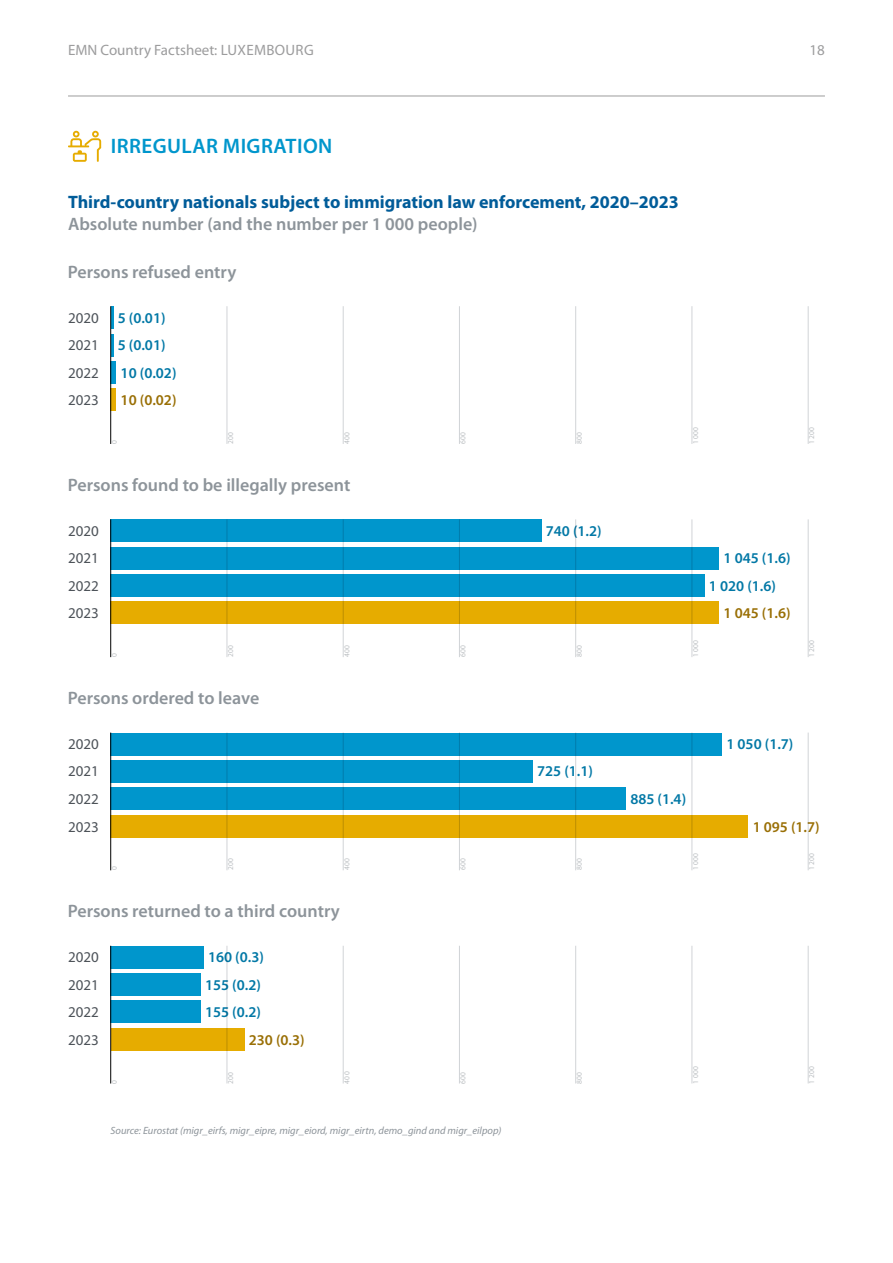
<style>
.page{position:relative;width:893px;height:1263px;background:#fff}
.page>*{position:absolute;margin:0;border:0;box-sizing:border-box;transform-origin:0 0}
.H2{font:600 21px "Myriad Pro";letter-spacing:.02em;color:#0096cc}
.GR_subheader{font:600 18px "Myriad Pro";color:#8d949a}
.GR_header{font:700 18px "Myriad Pro";color:#005c99}
.GR_subheader_P{font:600 18px "Myriad Pro";color:#8d949a}
.GR_values{font:600 15px "Myriad Pro";color:#0278a6}
.GR_axis{font:15px "Myriad Pro";color:#4d5359}
.GR_values-2{font:600 15px "Myriad Pro";color:#996f05}
.t1{font:15px "Myriad Pro";color:#9c9c9d}
.GR_source{font:italic 10.5px "Myriad Pro";color:#8d949a}
.t2{font:7.5px "Myriad Pro";letter-spacing:.025em;color:#bbbfc2}
</style>
<div class="page">
<hr style="left:68px;top:96px;width:757px;height:1px;background:#9c9c9d">
<svg style="left:68px;top:131px;width:33px;height:31px"></svg>
<hr style="left:111px;top:306px;width:2px;height:23px;background:#0096cc">
<hr style="left:111px;top:334px;width:2px;height:22px;background:#0096cc">
<div style="left:111px;top:361px;width:5px;height:23px;background:#0096cc"></div>
<div style="left:111px;top:388px;width:5px;height:23px;background:#e6ac00"></div>
<div style="left:111px;top:519px;width:431px;height:23px;background:#0096cc"></div>
<div style="left:111px;top:547px;width:608px;height:23px;background:#0096cc"></div>
<div style="left:111px;top:574px;width:594px;height:23px;background:#0096cc"></div>
<div style="left:111px;top:601px;width:608px;height:23px;background:#e6ac00"></div>
<div style="left:111px;top:732px;width:611px;height:23px;background:#0096cc"></div>
<div style="left:111px;top:760px;width:422px;height:23px;background:#0096cc"></div>
<div style="left:111px;top:787px;width:515px;height:23px;background:#0096cc"></div>
<div style="left:111px;top:815px;width:637px;height:23px;background:#e6ac00"></div>
<div style="left:111px;top:946px;width:93px;height:23px;background:#0096cc"></div>
<div style="left:111px;top:973px;width:90px;height:23px;background:#0096cc"></div>
<div style="left:111px;top:1000px;width:90px;height:23px;background:#0096cc"></div>
<div style="left:111px;top:1028px;width:134px;height:23px;background:#e6ac00"></div>
<hr style="left:110px;top:732px;width:1px;height:138px;background:#000">
<hr style="left:227px;top:732px;width:1px;height:138px;background:#d1d4d7">
<hr style="left:343px;top:732px;width:1px;height:138px;background:#d1d4d7">
<hr style="left:459px;top:732px;width:1px;height:138px;background:#d1d4d7">
<hr style="left:575px;top:732px;width:1px;height:138px;background:#d1d4d7">
<hr style="left:692px;top:732px;width:1px;height:138px;background:#d1d4d7">
<hr style="left:808px;top:732px;width:1px;height:138px;background:#d1d4d7">
<hr style="left:110px;top:946px;width:1px;height:137px;background:#000">
<hr style="left:227px;top:946px;width:1px;height:137px;background:#d1d4d7">
<hr style="left:343px;top:946px;width:1px;height:137px;background:#d1d4d7">
<hr style="left:459px;top:946px;width:1px;height:137px;background:#d1d4d7">
<hr style="left:575px;top:946px;width:1px;height:137px;background:#d1d4d7">
<hr style="left:692px;top:946px;width:1px;height:137px;background:#d1d4d7">
<hr style="left:808px;top:946px;width:1px;height:137px;background:#d1d4d7">
<hr style="left:110px;top:519px;width:1px;height:138px;background:#000">
<hr style="left:227px;top:519px;width:1px;height:138px;background:#d1d4d7">
<hr style="left:343px;top:519px;width:1px;height:138px;background:#d1d4d7">
<hr style="left:459px;top:519px;width:1px;height:138px;background:#d1d4d7">
<hr style="left:575px;top:519px;width:1px;height:138px;background:#d1d4d7">
<hr style="left:692px;top:519px;width:1px;height:138px;background:#d1d4d7">
<hr style="left:808px;top:519px;width:1px;height:138px;background:#d1d4d7">
<hr style="left:110px;top:306px;width:1px;height:138px;background:#000">
<hr style="left:227px;top:306px;width:1px;height:138px;background:#d1d4d7">
<hr style="left:343px;top:306px;width:1px;height:138px;background:#d1d4d7">
<hr style="left:459px;top:306px;width:1px;height:138px;background:#d1d4d7">
<hr style="left:575px;top:306px;width:1px;height:138px;background:#d1d4d7">
<hr style="left:692px;top:306px;width:1px;height:138px;background:#d1d4d7">
<hr style="left:808px;top:306px;width:1px;height:138px;background:#d1d4d7">
<p class="t1" style="left:68px;top:40px;width:247px">EMN Country Factsheet: LUXEMBOURG</p>
<p class="t1" style="left:809px;top:40px;width:17px">18</p>
<h2 class="H2" style="left:111px;top:132px;width:223px">IRREGULAR MIGRATION</h2>
<h3 class="GR_header" style="left:68px;top:190px;width:612px">Third-country nationals subject to immigration law enforcement, 2020–2023</h3>
<p class="GR_subheader_P" style="left:68px;top:212px;width:411px">Absolute number (and the number per 1 000 people)</p>
<h4 class="GR_subheader" style="left:68px;top:260px;width:170px">Persons refused entry</h4>
<p class="GR_axis" style="left:68px;top:308px;width:32px">2020</p>
<p class="GR_axis" style="left:68px;top:336px;width:32px">2021</p>
<p class="GR_axis" style="left:68px;top:363px;width:32px">2022</p>
<p class="GR_axis" style="left:68px;top:391px;width:32px">2023</p>
<p class="GR_values" style="left:118px;top:308px;width:49px">5 (0.01)</p>
<p class="GR_values" style="left:118px;top:335px;width:49px">5 (0.01)</p>
<p class="GR_values" style="left:121px;top:363px;width:57px">10 (0.02)</p>
<p class="GR_values-2" style="left:121px;top:391px;width:57px">10 (0.02)</p>
<p class="t2" style="left:110px;top:444px;width:5px;rotate:-90deg">0</p>
<p class="t2" style="left:226px;top:444px;width:13px;rotate:-90deg">200</p>
<p class="t2" style="left:342px;top:444px;width:13px;rotate:-90deg">400</p>
<p class="t2" style="left:458px;top:444px;width:13px;rotate:-90deg">600</p>
<p class="t2" style="left:575px;top:444px;width:13px;rotate:-90deg">800</p>
<p class="t2" style="left:691px;top:444px;width:19px;rotate:-90deg">1 000</p>
<p class="t2" style="left:807px;top:444px;width:19px;rotate:-90deg">1 200</p>
<h4 class="GR_subheader" style="left:68px;top:474px;width:284px">Persons found to be illegally present</h4>
<p class="GR_axis" style="left:68px;top:521px;width:32px">2020</p>
<p class="GR_axis" style="left:68px;top:549px;width:32px">2021</p>
<p class="GR_axis" style="left:68px;top:576px;width:32px">2022</p>
<p class="GR_axis" style="left:68px;top:604px;width:32px">2023</p>
<p class="GR_values" style="left:546px;top:521px;width:57px">740 (1.2)</p>
<p class="GR_values" style="left:723px;top:549px;width:69px">1 045 (1.6)</p>
<p class="GR_values" style="left:709px;top:576px;width:69px">1 020 (1.6)</p>
<p class="GR_values-2" style="left:723px;top:604px;width:69px">1 045 (1.6)</p>
<p class="t2" style="left:110px;top:657px;width:5px;rotate:-90deg">0</p>
<p class="t2" style="left:226px;top:657px;width:13px;rotate:-90deg">200</p>
<p class="t2" style="left:342px;top:657px;width:13px;rotate:-90deg">400</p>
<p class="t2" style="left:458px;top:657px;width:13px;rotate:-90deg">600</p>
<p class="t2" style="left:575px;top:657px;width:13px;rotate:-90deg">800</p>
<p class="t2" style="left:691px;top:657px;width:19px;rotate:-90deg">1 000</p>
<p class="t2" style="left:807px;top:657px;width:19px;rotate:-90deg">1 200</p>
<h4 class="GR_subheader" style="left:68px;top:687px;width:193px">Persons ordered to leave</h4>
<p class="GR_axis" style="left:68px;top:735px;width:32px">2020</p>
<p class="GR_axis" style="left:68px;top:762px;width:32px">2021</p>
<p class="GR_axis" style="left:68px;top:790px;width:32px">2022</p>
<p class="GR_axis" style="left:68px;top:817px;width:32px">2023</p>
<p class="GR_values" style="left:537px;top:762px;width:57px">725 (1.1)</p>
<p class="GR_values" style="left:630px;top:789px;width:57px">885 (1.4)</p>
<p class="GR_values" style="left:726px;top:734px;width:69px">1 050 (1.7)</p>
<p class="GR_values-2" style="left:753px;top:817px;width:69px">1 095 (1.7)</p>
<p class="t2" style="left:110px;top:870px;width:5px;rotate:-90deg">0</p>
<p class="t2" style="left:226px;top:870px;width:13px;rotate:-90deg">200</p>
<p class="t2" style="left:342px;top:870px;width:13px;rotate:-90deg">400</p>
<p class="t2" style="left:458px;top:870px;width:13px;rotate:-90deg">600</p>
<p class="t2" style="left:575px;top:870px;width:13px;rotate:-90deg">800</p>
<p class="t2" style="left:691px;top:870px;width:19px;rotate:-90deg">1 000</p>
<p class="t2" style="left:807px;top:870px;width:19px;rotate:-90deg">1 200</p>
<h4 class="GR_subheader" style="left:68px;top:900px;width:274px">Persons returned to a third country</h4>
<p class="GR_axis" style="left:68px;top:948px;width:32px">2020</p>
<p class="GR_axis" style="left:68px;top:975px;width:32px">2021</p>
<p class="GR_axis" style="left:68px;top:1003px;width:32px">2022</p>
<p class="GR_axis" style="left:68px;top:1030px;width:32px">2023</p>
<p class="GR_values" style="left:208px;top:947px;width:57px">160 (0.3)</p>
<p class="GR_values" style="left:205px;top:975px;width:57px">155 (0.2)</p>
<p class="GR_values" style="left:205px;top:1002px;width:57px">155 (0.2)</p>
<p class="GR_values-2" style="left:249px;top:1030px;width:57px">230 (0.3)</p>
<p class="t2" style="left:110px;top:1083px;width:5px;rotate:-90deg">0</p>
<p class="t2" style="left:226px;top:1083px;width:13px;rotate:-90deg">200</p>
<p class="t2" style="left:342px;top:1083px;width:13px;rotate:-90deg">400</p>
<p class="t2" style="left:458px;top:1083px;width:13px;rotate:-90deg">600</p>
<p class="t2" style="left:575px;top:1083px;width:13px;rotate:-90deg">800</p>
<p class="t2" style="left:691px;top:1083px;width:19px;rotate:-90deg">1 000</p>
<p class="t2" style="left:807px;top:1083px;width:19px;rotate:-90deg">1 200</p>
<p class="GR_source" style="left:111px;top:1124px;width:392px">Source: Eurostat (migr_eirfs, migr_eipre, migr_eiord, migr_eirtn, demo_gind and migr_eilpop)</p>
</div>
